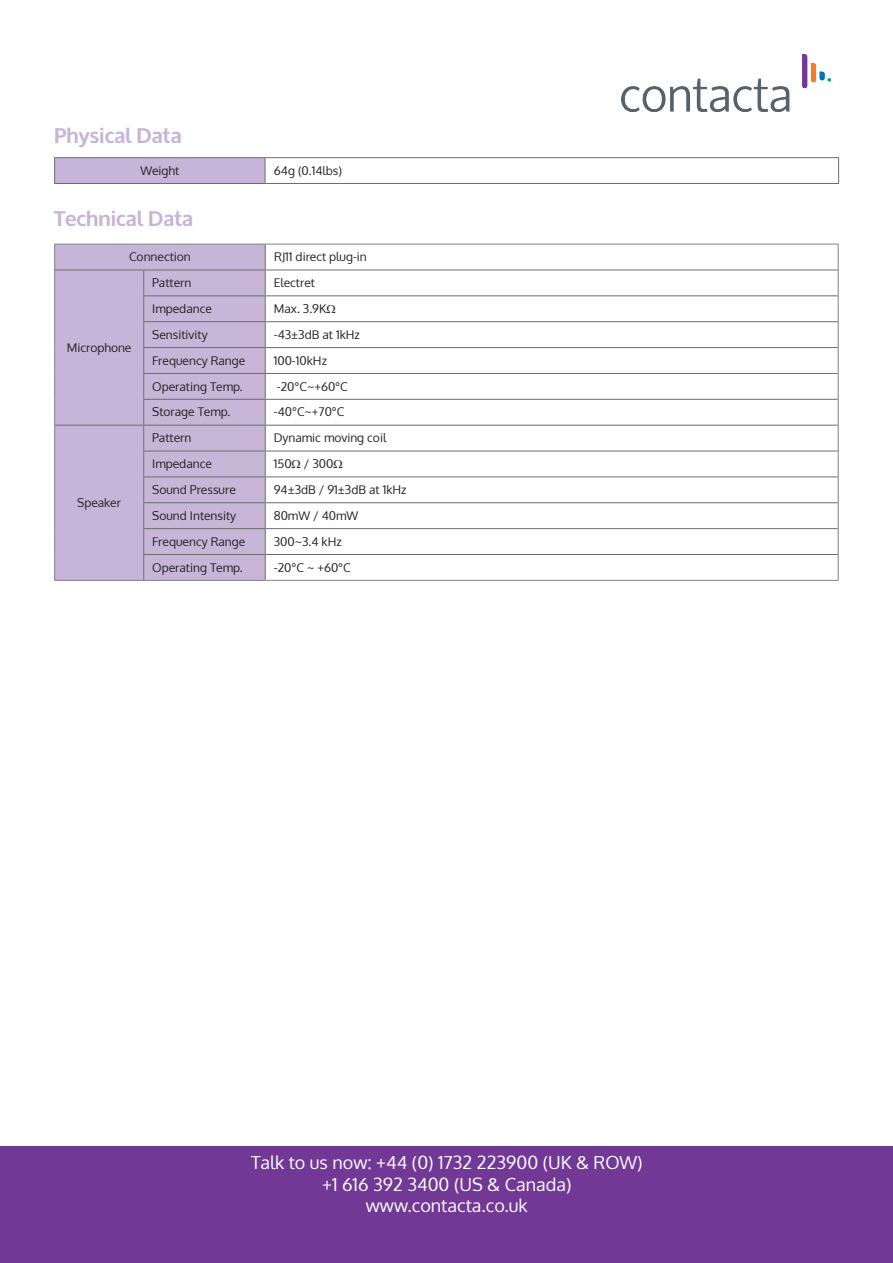
<style>
.page{position:relative;width:893px;height:1263px;background:#fff}
.page>*{position:absolute;margin:0;border:0;box-sizing:border-box;transform-origin:0 0}
.t1{font:700 21px "Oxygen";color:#c6b5d8}
.t2{font:18px "Oxygen";color:#fff}
.t3{font:12px "Oxygen";color:#231f20}
</style>
<div class="page">
<div style="left:0;top:1146px;width:893px;height:117px;background:#713896"></div>
<div style="left:55px;top:158px;width:210px;height:25px;background:#c6b5d8"></div>
<hr style="left:54px;top:157px;width:211px;height:1px;background:#6d6d6e">
<svg style="left:54px;top:158px;width:1px;height:25px"></svg>
<hr style="left:265px;top:157px;width:574px;height:1px;background:#6d6d6e">
<svg style="left:265px;top:158px;width:1px;height:25px"></svg>
<svg style="left:838px;top:158px;width:1px;height:25px"></svg>
<hr style="left:54px;top:183px;width:211px;height:1px;background:#6d6d6e">
<hr style="left:265px;top:183px;width:574px;height:1px;background:#6d6d6e">
<img style="left:621px;top:54px;width:209px;height:57px">
<div style="left:55px;top:245px;width:88px;height:335px;background:#c6b5d8"></div>
<svg style="left:266px;top:271px;width:572px;height:309px"></svg>
<hr style="left:54px;top:244px;width:90px;height:1px;background:#808285">
<hr style="left:55px;top:270px;width:89px;height:1px;background:#6d6d6e">
<hr style="left:265px;top:295px;width:573px;height:1px;background:#6d6d6e">
<hr style="left:265px;top:321px;width:573px;height:1px;background:#6d6d6e">
<hr style="left:265px;top:347px;width:573px;height:1px;background:#6d6d6e">
<hr style="left:265px;top:373px;width:573px;height:1px;background:#6d6d6e">
<hr style="left:265px;top:244px;width:574px;height:1px;background:#808285">
<svg style="left:838px;top:244px;width:1px;height:336px"></svg>
<svg style="left:143px;top:244px;width:123px;height:336px;background:#c3b3d4"></svg>
<hr style="left:144px;top:270px;width:121px;height:1px;background:#6d6d6e">
<hr style="left:265px;top:270px;width:573px;height:1px;background:#6d6d6e">
<hr style="left:143px;top:399px;width:122px;height:1px;background:#6d6d6e">
<hr style="left:265px;top:399px;width:573px;height:1px;background:#6d6d6e">
<hr style="left:55px;top:425px;width:89px;height:1px;background:#6d6d6e">
<hr style="left:144px;top:425px;width:121px;height:1px;background:#6d6d6e">
<hr style="left:265px;top:425px;width:573px;height:1px;background:#6d6d6e">
<hr style="left:143px;top:451px;width:122px;height:1px;background:#6d6d6e">
<hr style="left:265px;top:451px;width:573px;height:1px;background:#6d6d6e">
<hr style="left:143px;top:476px;width:122px;height:1px;background:#6d6d6e">
<hr style="left:265px;top:476px;width:573px;height:1px;background:#6d6d6e">
<hr style="left:143px;top:502px;width:122px;height:1px;background:#6d6d6e">
<hr style="left:265px;top:502px;width:573px;height:1px;background:#6d6d6e">
<hr style="left:143px;top:528px;width:122px;height:1px;background:#6d6d6e">
<hr style="left:265px;top:528px;width:573px;height:1px;background:#6d6d6e">
<hr style="left:143px;top:554px;width:122px;height:1px;background:#6d6d6e">
<hr style="left:265px;top:554px;width:573px;height:1px;background:#6d6d6e">
<hr style="left:54px;top:580px;width:90px;height:1px;background:#808285">
<hr style="left:144px;top:580px;width:121px;height:1px;background:#808285">
<hr style="left:265px;top:580px;width:574px;height:1px;background:#808285">
<svg style="left:54px;top:244px;width:1px;height:336px"></svg>
<svg style="left:327px;top:305px;width:8px;height:8px"></svg>
<svg style="left:292px;top:460px;width:8px;height:8px"></svg>
<svg style="left:334px;top:460px;width:8px;height:8px"></svg>
<p class="t1" style="left:54px;top:122px;width:129px">Physical Data</p>
<p class="t3" style="left:141px;top:162px;width:40px">Weight</p>
<p class="t3" style="left:274px;top:162px;width:70px">64g (0.14lbs)</p>
<p class="t1" style="left:54px;top:206px;width:141px">Technical Data</p>
<p class="t3" style="left:129px;top:249px;width:63px">Connection</p>
<p class="t3" style="left:274px;top:249px;width:94px">RJ11 direct plug-in</p>
<p class="t3" style="left:67px;top:339px;width:66px">Microphone</p>
<p class="t3" style="left:77px;top:494px;width:45px">Speaker</p>
<p class="t3" style="left:152px;top:275px;width:41px">Pattern</p>
<p class="t3" style="left:274px;top:275px;width:43px">Electret</p>
<p class="t3" style="left:152px;top:300px;width:61px">Impedance</p>
<p class="t3" style="left:274px;top:300px;width:54px">Max. 3.9K</p>
<p class="t3" style="left:152px;top:326px;width:57px">Sensitivity</p>
<p class="t3" style="left:274px;top:326px;width:88px">-43±3dB at 1kHz</p>
<p class="t3" style="left:152px;top:352px;width:95px">Frequency Range</p>
<p class="t3" style="left:274px;top:352px;width:55px">100-10kHz</p>
<p class="t3" style="left:152px;top:378px;width:92px">Operating Temp.</p>
<p class="t3" style="left:277px;top:378px;width:73px">-20°C~+60°C</p>
<p class="t3" style="left:152px;top:404px;width:80px">Storage Temp.</p>
<p class="t3" style="left:274px;top:404px;width:72px">-40°C~+70°C</p>
<p class="t3" style="left:152px;top:430px;width:41px">Pattern</p>
<p class="t3" style="left:274px;top:430px;width:114px">Dynamic moving coil</p>
<p class="t3" style="left:152px;top:456px;width:61px">Impedance</p>
<p class="t3" style="left:274px;top:456px;width:61px">150 / 300</p>
<p class="t3" style="left:152px;top:482px;width:85px">Sound Pressure</p>
<p class="t3" style="left:274px;top:482px;width:134px">94±3dB / 91±3dB at 1kHz</p>
<p class="t3" style="left:152px;top:507px;width:86px">Sound Intensity</p>
<p class="t3" style="left:274px;top:507px;width:86px">80mW / 40mW</p>
<p class="t3" style="left:152px;top:533px;width:95px">Frequency Range</p>
<p class="t3" style="left:274px;top:533px;width:69px">300~3.4 kHz</p>
<p class="t3" style="left:152px;top:559px;width:92px">Operating Temp.</p>
<p class="t3" style="left:274px;top:559px;width:79px">-20°C ~ +60°C</p>
<p class="t2" style="left:251px;top:1150px;width:393px">Talk to us now: +44 (0) 1732 223900 (UK &amp; ROW)</p>
<p class="t2" style="left:322px;top:1172px;width:251px">+1 616 392 3400 (US &amp; Canada)</p>
<p class="t2" style="left:366px;top:1193px;width:163px">www.contacta.co.uk</p>
</div>
